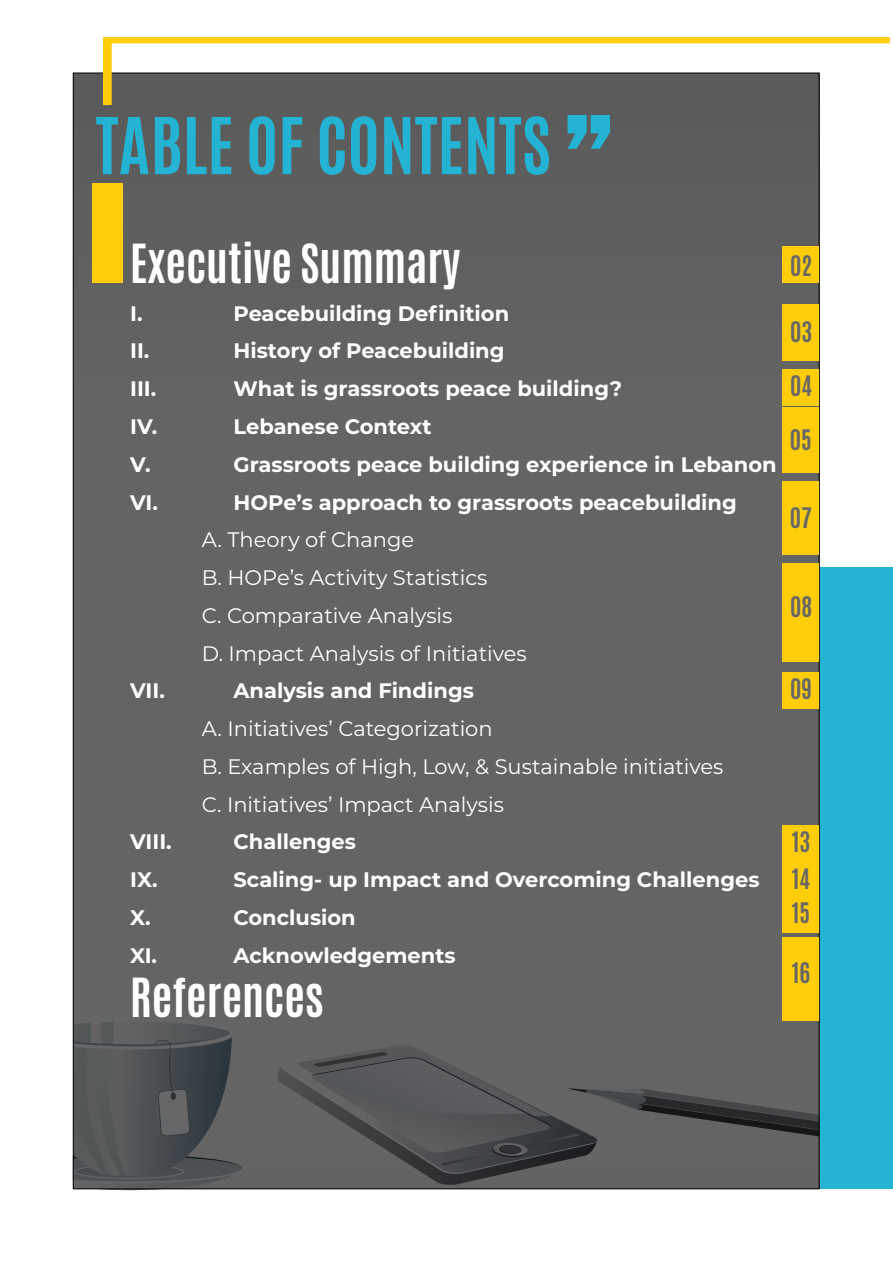
<style>
.page{position:relative;width:893px;height:1263px;background:#fff}
.page>*{position:absolute;margin:0;border:0;box-sizing:border-box;transform-origin:0 0}
.t1{font:700 66.45px "Antonio";color:#25b3d3}
.t2{font:700 45px "Antonio";color:#fff}
.t3{font:700 23.55px/37px "Antonio";color:#676767}
.t4{font:700 21px "Montserrat";color:#fff}
.t5{font:21px/37.8px "Montserrat";color:#fff}
</style>
<div class="page">
<div style="left:799px;top:568px;width:94px;height:621px;background:#25b3d3"></div>
<div style="left:73px;top:73px;width:746px;height:801px;background:#646464"></div>
<div style="left:73px;top:698px;width:746px;height:491px;background:#646464"></div>
<svg style="left:72px;top:1017px;width:173px;height:174px"></svg>
<svg style="left:275px;top:694px;width:545px;height:496px"></svg>
<svg style="left:103px;top:37px;width:787px;height:68px"></svg>
<svg style="left:568px;top:115px;width:42px;height:34px"></svg>
<div style="left:93px;top:184px;width:30px;height:99px;background:#ffcd09"></div>
<div style="left:783px;top:247px;width:36px;height:36px;background:#ffcd09"></div>
<div style="left:783px;top:305px;width:36px;height:56px;background:#ffcd09"></div>
<div style="left:783px;top:369px;width:36px;height:36px;background:#ffcd09"></div>
<div style="left:783px;top:407px;width:36px;height:65px;background:#ffcd09"></div>
<div style="left:783px;top:481px;width:36px;height:73px;background:#ffcd09"></div>
<div style="left:783px;top:563px;width:36px;height:99px;background:#ffcd09"></div>
<div style="left:783px;top:672px;width:36px;height:36px;background:#ffcd09"></div>
<div style="left:783px;top:825px;width:36px;height:36px;background:#ffcd09"></div>
<div style="left:783px;top:860px;width:36px;height:36px;background:#ffcd09"></div>
<div style="left:783px;top:896px;width:36px;height:37px;background:#ffcd09"></div>
<div style="left:783px;top:937px;width:36px;height:83px;background:#ffcd09"></div>
<h1 class="t1" style="left:96px;top:95px;width:457px">TABLE OF CONTENTS</h1>
<h2 class="t2" style="left:130px;top:230px;width:332px">Executive Summary</h2>
<p class="t4" style="left:130px;top:298px;width:14px">I.</p>
<p class="t4" style="left:234px;top:298px;width:277px">Peacebuilding Definition</p>
<p class="t4" style="left:130px;top:336px;width:21px">II.</p>
<p class="t4" style="left:234px;top:336px;width:273px">History of Peacebuilding</p>
<p class="t4" style="left:130px;top:374px;width:28px">III.</p>
<p class="t4" style="left:234px;top:374px;width:390px">What is grassroots peace building?</p>
<p class="t4" style="left:130px;top:411px;width:29px">IV.</p>
<p class="t4" style="left:234px;top:411px;width:199px">Lebanese Context</p>
<p class="t4" style="left:130px;top:449px;width:22px">V.</p>
<p class="t4" style="left:234px;top:449px;width:545px">Grassroots peace building experience in Lebanon</p>
<p class="t4" style="left:130px;top:487px;width:29px">VI.</p>
<p class="t4" style="left:234px;top:487px;width:505px">HOPe’s approach to grassroots peacebuilding</p>
<p class="t5" style="left:202px;top:520px;width:327px">A. Theory of Change<br>B. HOPe’s Activity Statistics<br>C. Comparative Analysis<br>D. Impact Analysis of Initiatives</p>
<p class="t4" style="left:130px;top:676px;width:36px">VII.</p>
<p class="t4" style="left:234px;top:676px;width:242px">Analysis and Findings</p>
<p class="t5" style="left:202px;top:709px;width:523px">A. Initiatives’ Categorization<br>B. Examples of High, Low, &amp; Sustainable initiatives<br>C. Initiatives’ Impact Analysis</p>
<p class="t4" style="left:130px;top:827px;width:43px">VIII.</p>
<p class="t4" style="left:234px;top:827px;width:124px">Challenges</p>
<p class="t4" style="left:130px;top:864px;width:29px">IX.</p>
<p class="t4" style="left:234px;top:864px;width:527px">Scaling- up Impact and Overcoming Challenges</p>
<p class="t4" style="left:130px;top:902px;width:22px">X.</p>
<p class="t4" style="left:234px;top:902px;width:124px">Conclusion</p>
<p class="t4" style="left:130px;top:940px;width:28px">XI.</p>
<p class="t4" style="left:234px;top:940px;width:224px">Acknowledgements</p>
<h2 class="t2" style="left:130px;top:963px;width:195px">References</h2>
<p class="t3" style="left:790px;top:247px;width:24px">02</p>
<p class="t3" style="left:790px;top:314px;width:24px">03</p>
<p class="t3" style="left:790px;top:368px;width:24px">04</p>
<p class="t3" style="left:790px;top:422px;width:24px">05</p>
<p class="t3" style="left:790px;top:499px;width:24px">07</p>
<p class="t3" style="left:790px;top:589px;width:24px">08</p>
<p class="t3" style="left:790px;top:670px;width:24px">09</p>
<p class="t3" style="left:792px;top:824px;width:20px">13<br>14</p>
<p class="t3" style="left:792px;top:895px;width:20px">15</p>
<p class="t3" style="left:792px;top:955px;width:20px">16</p>
</div>
